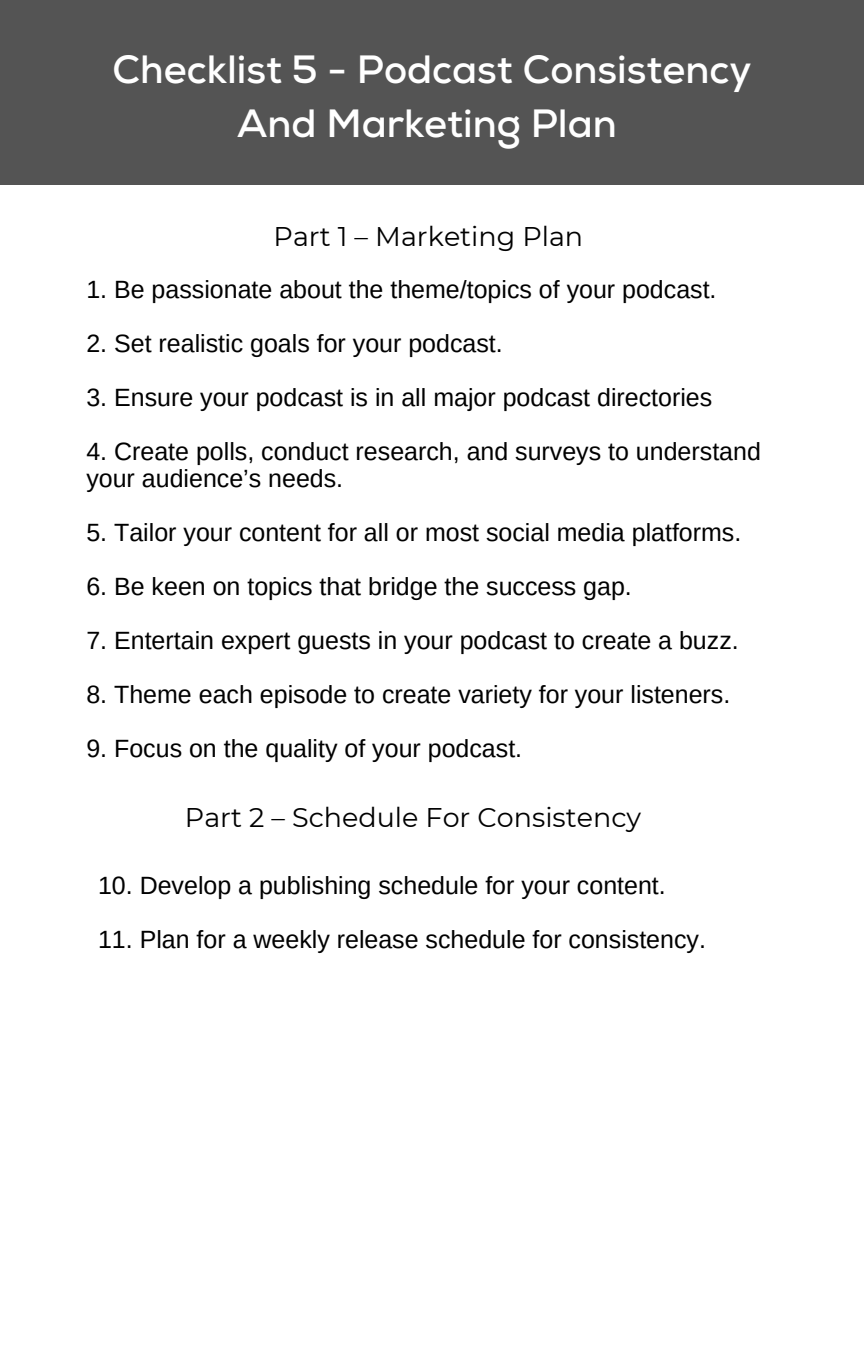
<style>
.page{position:relative;width:864px;height:1350px;background:#fff}
.page>*{position:absolute;margin:0;border:0;box-sizing:border-box;transform-origin:0 0}
.t1{font:700 39.38px/54px "Nexa";color:#fff;text-align:center}
.t2{font:27px "Montserrat";color:#000}
.t3{font:24.97px/27px "Arimo";color:#000}
</style>
<div class="page">
<div style="left:0;top:0;width:864px;height:185px;background:#545454"></div>
<h1 class="t1" style="left:113px;top:44px;width:640px">Checklist 5 - Podcast Consistency<br>And Marketing Plan</h1>
<p class="t2" style="left:274px;top:220px;width:311px">Part 1 – Marketing Plan</p>
<p class="t3" style="left:86px;top:275px;width:632px">1. Be passionate about the theme/topics of your podcast.</p>
<p class="t3" style="left:86px;top:329px;width:418px">2. Set realistic goals for your podcast.</p>
<p class="t3" style="left:86px;top:383px;width:627px">3. Ensure your podcast is in all major podcast directories</p>
<p class="t3" style="left:86px;top:437px;width:676px">4. Create polls, conduct research, and surveys to understand your audience’s needs.</p>
<p class="t3" style="left:86px;top:518px;width:656px">5. Tailor your content for all or most social media platforms.</p>
<p class="t3" style="left:86px;top:572px;width:547px">6. Be keen on topics that bridge the success gap.</p>
<p class="t3" style="left:86px;top:626px;width:654px">7. Entertain expert guests in your podcast to create a buzz.</p>
<p class="t3" style="left:86px;top:680px;width:645px">8. Theme each episode to create variety for your listeners.</p>
<p class="t3" style="left:86px;top:734px;width:437px">9. Focus on the quality of your podcast.</p>
<p class="t2" style="left:185px;top:801px;width:458px">Part 2 – Schedule For Consistency</p>
<p class="t3" style="left:98px;top:872px;width:569px">10. Develop a publishing schedule for your content.</p>
<p class="t3" style="left:98px;top:926px;width:609px">11. Plan for a weekly release schedule for consistency.</p>
</div>
